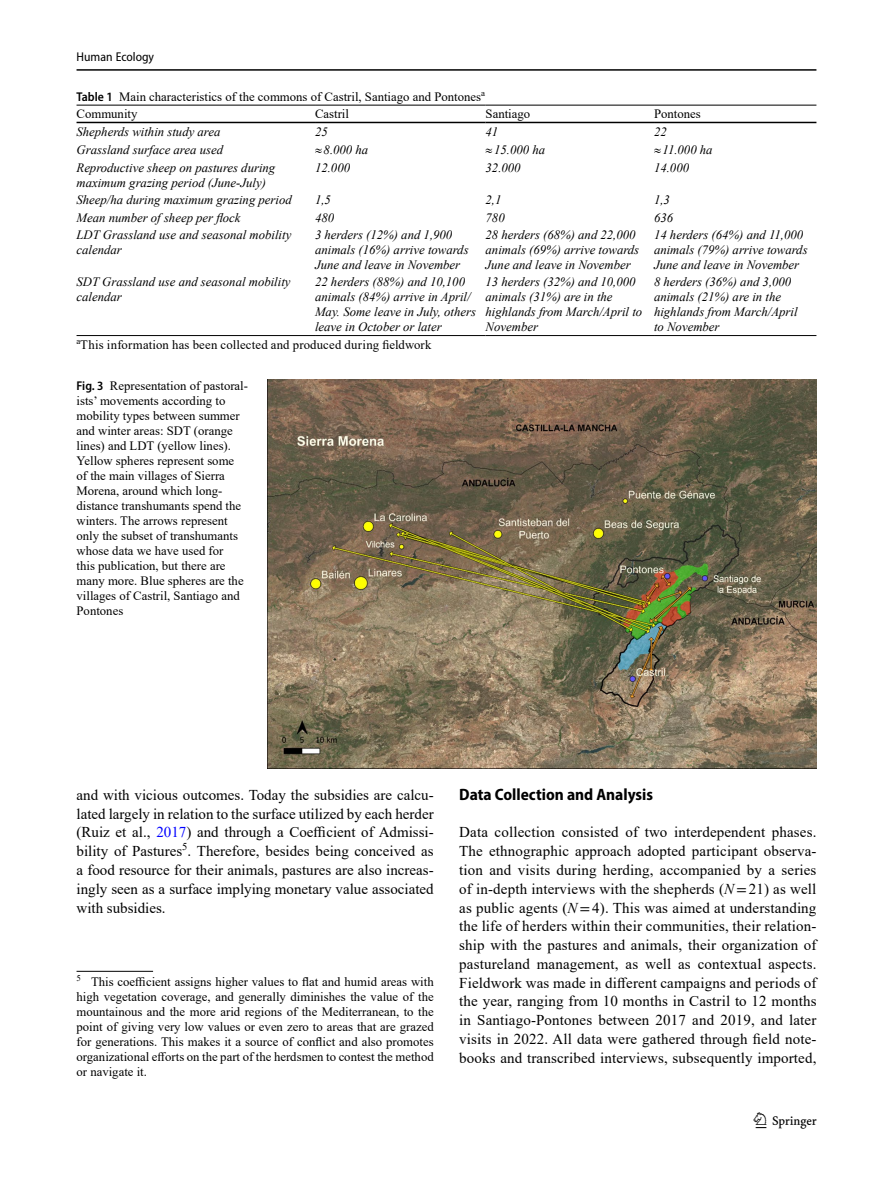
<style>
.page{position:relative;width:893px;height:1187px;background:#fff}
.page>*{position:absolute;margin:0;border:0;box-sizing:border-box;transform-origin:0 0}
.t1{font:22.5px "Springnew";color:#000}
.Head_2{font:700 semi-condensed 16.5px "Myriad Pro";color:#000}
.Body_Text{font:15px/18.8px "Times New Roman";letter-spacing:.01em;color:#000;text-align:justify}
.Body_Text_Indent{font:15px/18.8px "Times New Roman";color:#000;text-align:justify}
.Table_Body{font:italic 12.75px/15px "Times New Roman";color:#000}
.Figure_Caption_Side{font:12.75px/15px "Times New Roman";color:#000}
.Footnote{font:12.75px/15px "Times New Roman";color:#000;text-align:justify}
.Table_Caption{font:12.75px "Times New Roman";color:#000}
.Table_Footnote{font:12.75px "Times New Roman";letter-spacing:.01em;color:#000}
.Table_Head{font:12.75px "Times New Roman";color:#000}
.t2{font:semi-condensed 12.75px "Myriad Pro";color:#000}
.s1{font-family:"Myriad Pro";font-weight:600;font-stretch:semi-condensed}
.s2{color:#00f}
.s3{font-style:italic}
.s4{font-family:"STIX"}
</style>
<div class="page">
<hr style="left:77px;top:69px;width:739px;height:2px;background:#000">
<hr style="left:77px;top:970px;width:76px;height:1px;background:#000">
<hr style="left:77px;top:122px;width:238px;height:1px;background:#000">
<hr style="left:315px;top:105px;width:171px;height:1px;background:#000">
<hr style="left:315px;top:122px;width:171px;height:1px;background:#000">
<hr style="left:486px;top:105px;width:168px;height:1px;background:#000">
<hr style="left:486px;top:122px;width:168px;height:1px;background:#000">
<hr style="left:654px;top:105px;width:162px;height:1px;background:#000">
<hr style="left:654px;top:122px;width:162px;height:1px;background:#000">
<hr style="left:315px;top:335px;width:171px;height:1px;background:#000">
<hr style="left:486px;top:335px;width:168px;height:1px;background:#000">
<hr style="left:654px;top:335px;width:162px;height:1px;background:#000">
<hr style="left:77px;top:335px;width:238px;height:1px;background:#000">
<hr style="left:77px;top:105px;width:238px;height:1px;background:#000">
<img style="left:268px;top:380px;width:548px;height:388px">
<p class="t2" style="left:77px;top:49px;width:79px">Human Ecology</p>
<p class="Table_Caption" style="left:77px;top:88px;width:410px"><span class="s1">Table 1</span> Main characteristics of the commons of Castril, Santiago and Pontones<sup>a</sup></p>
<p class="Table_Head" style="left:77px;top:105px;width:62px">Community</p>
<p class="Table_Head" style="left:315px;top:105px;width:36px">Castril</p>
<p class="Table_Head" style="left:486px;top:105px;width:46px">Santiago</p>
<p class="Table_Head" style="left:654px;top:105px;width:48px">Pontones</p>
<p class="Table_Body" style="left:77px;top:124px;width:145px">Shepherds within study area</p>
<p class="Table_Body" style="left:315px;top:124px;width:14px">25</p>
<p class="Table_Body" style="left:486px;top:124px;width:14px">41</p>
<p class="Table_Body" style="left:654px;top:124px;width:14px">22</p>
<p class="Table_Body" style="left:77px;top:142px;width:148px">Grassland surface area used</p>
<p class="Table_Body" style="left:315px;top:142px;width:55px">≈8.000 ha</p>
<p class="Table_Body" style="left:486px;top:142px;width:61px">≈15.000 ha</p>
<p class="Table_Body" style="left:654px;top:142px;width:60px">≈11.000 ha</p>
<p class="Table_Body" style="left:77px;top:160px;width:200px">Reproductive sheep on pastures during maximum grazing period (June-July)</p>
<p class="Table_Body" style="left:315px;top:160px;width:37px">12.000</p>
<p class="Table_Body" style="left:486px;top:160px;width:37px">32.000</p>
<p class="Table_Body" style="left:654px;top:160px;width:37px">14.000</p>
<p class="Table_Body" style="left:77px;top:192px;width:217px">Sheep/ha during maximum grazing period</p>
<p class="Table_Body" style="left:315px;top:192px;width:17px">1,5</p>
<p class="Table_Body" style="left:486px;top:192px;width:17px">2,1</p>
<p class="Table_Body" style="left:654px;top:192px;width:17px">1,3</p>
<p class="Table_Body" style="left:77px;top:209px;width:165px">Mean number of sheep per flock</p>
<p class="Table_Body" style="left:315px;top:209px;width:21px">480</p>
<p class="Table_Body" style="left:486px;top:209px;width:21px">780</p>
<p class="Table_Body" style="left:654px;top:209px;width:21px">636</p>
<p class="Table_Body" style="left:77px;top:227px;width:216px">LDT Grassland use and seasonal mobility calendar</p>
<p class="Table_Body" style="left:315px;top:227px;width:155px">3 herders (12%) and 1,900 animals (16%) arrive towards<br>June and leave in November</p>
<p class="Table_Body" style="left:486px;top:227px;width:155px">28 herders (68%) and 22,000 animals (69%) arrive towards<br>June and leave in November</p>
<p class="Table_Body" style="left:654px;top:227px;width:155px">14 herders (64%) and 11,000 animals (79%) arrive towards<br>June and leave in November</p>
<p class="Table_Body" style="left:77px;top:274px;width:216px">SDT Grassland use and seasonal mobility calendar</p>
<p class="Table_Body" style="left:315px;top:274px;width:163px">22 herders (88%) and 10,100 animals (84%) arrive in April/<br>May. Some leave in July, others leave in October or later</p>
<p class="Table_Body" style="left:486px;top:274px;width:158px">13 herders (32%) and 10,000 animals (31%) are in the highlands from March/April to<br>November</p>
<p class="Table_Body" style="left:654px;top:274px;width:145px">8 herders (36%) and 3,000 animals (21%) are in the highlands from March/April to November</p>
<p class="Table_Footnote" style="left:77px;top:335px;width:356px"><sup>a</sup>This information has been collected and produced during fieldwork</p>
<p class="Figure_Caption_Side" style="left:77px;top:377px;width:173px"><span class="s1">Fig. 3</span> Representation of pastoral&shy;ists’ movements according to mobility types between summer and winter areas: SDT (orange lines) and LDT (yellow lines).<br>Yellow spheres represent some<br>of the main villages of Sierra<br>Morena, around which long&shy;distance transhumants spend the winters. The arrows represent only the subset of transhumants whose data we have used for<br>this publication, but there are many more. Blue spheres are the villages of Castril, Santiago and<br>Pontones</p>
<p class="Body_Text_Indent" style="left:77px;top:785px;width:359px">and with vicious outcomes. Today the subsidies are calcu&shy;lated largely in relation to the surface utilized by each herder (Ruiz et al., <span class="s2">2017</span>) and through a Coefficient of Admissi&shy;bility of Pastures<sup>5</sup>. Therefore, besides being conceived as a food resource for their animals, pastures are also increas&shy;ingly seen as a surface implying monetary value associated with subsidies.</p>
<p class="Footnote" style="left:77px;top:974px;width:359px"><sup>5</sup> This coefficient assigns higher values to flat and humid areas with high vegetation coverage, and generally diminishes the value of the mountainous and the more arid regions of the Mediterranean, to the point of giving very low values or even zero to areas that are grazed for generations. This makes it a source of conflict and also promotes organizational efforts on the part of the herdsmen to contest the method or navigate it.</p>
<p class="Head_2" style="left:459px;top:783px;width:195px">Data Collection and Analysis</p>
<p class="Body_Text" style="left:459px;top:822px;width:359px">Data collection consisted of two interdependent phases.<br>The ethnographic approach adopted participant observa&shy;tion and visits during herding, accompanied by a series of in-depth interviews with the shepherds (<span class="s3">N</span><span class="s4">=</span>21) as well as public agents (<span class="s3">N</span><span class="s4">=</span>4). This was aimed at understanding the life of herders within their communities, their relation&shy;ship with the pastures and animals, their organization of pastureland management, as well as contextual aspects.<br>Fieldwork was made in different campaigns and periods of the year, ranging from 10 months in Castril to 12 months in Santiago-Pontones between 2017 and 2019, and later visits in 2022. All data were gathered through field note&shy;books and transcribed interviews, subsequently imported,</p>
<h1 class="t1" style="left:756px;top:1107px;width:63px">1 3</h1>
</div>
